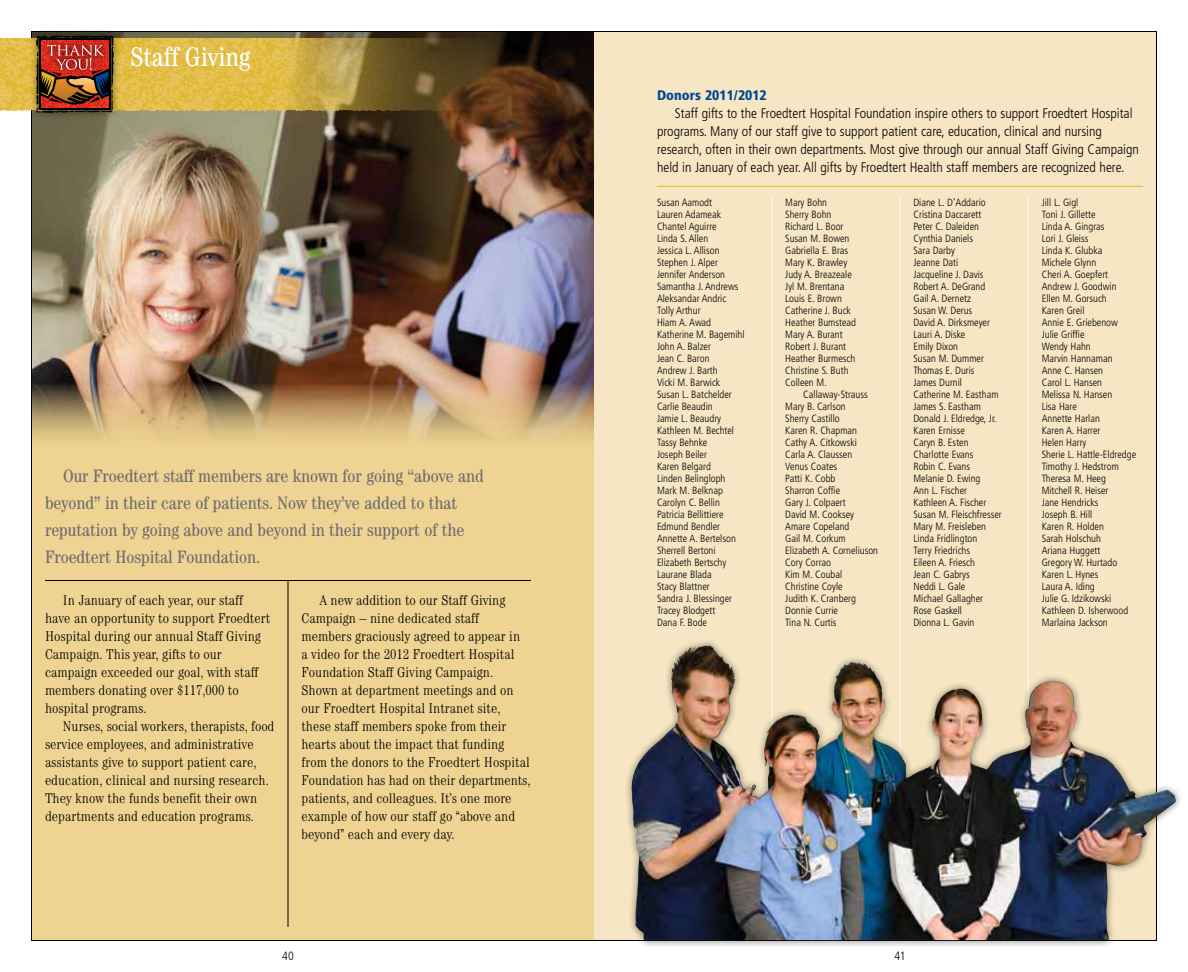
<style>
.page{position:relative;width:1188px;height:972px;background:#fff}
.page>*{position:absolute;margin:0;border:0;box-sizing:border-box;transform-origin:0 0}
.t1{font:condensed 27px "Century";color:#fff}
.t2{font:condensed 18px/27px "Century";color:#6d6e71}
.t3{font:300 condensed 14.25px/18px "Century";color:#000}
.t4{font:300 condensed 13.8px/18px "Frutiger";color:#000}
.t5{font:900 condensed 13.8px "Frutiger";color:#004896}
.t6{font:300 condensed 12px "Frutiger";color:#000}
.t7{font:300 condensed 10.5px/12px "Frutiger";color:#000}
</style>
<div class="page">
<div style="left:594px;top:32px;width:562px;height:908px;background:#f6e6c3"></div>
<div style="left:32px;top:32px;width:562px;height:908px;background:#efd392"></div>
<img style="left:33px;top:33px;width:561px;height:407px">
<img style="left:0;top:38px;width:531px;height:72px">
<div style="left:28px;top:28px;width:94px;height:93px;background:#000;opacity:.5"></div>
<img style="left:35px;top:35px;width:79px;height:78px">
<hr style="left:45px;top:580px;width:486px;height:1px;background:#000">
<hr style="left:288px;top:580px;width:1px;height:347px;background:#000">
<hr style="left:657px;top:186px;width:486px;height:1px;background:#e0b82f">
<hr style="left:1028px;top:198px;width:1px;height:729px;background:#fff">
<hr style="left:771px;top:198px;width:1px;height:729px;background:#fff">
<hr style="left:900px;top:198px;width:1px;height:729px;background:#fff">
<div style="left:624px;top:638px;width:560px;height:310px;background:#000;opacity:.5"></div>
<img style="left:632px;top:645px;width:544px;height:295px">
<h1 class="t1" style="left:130px;top:41px;width:121px">Staff Giving</h1>
<h2 class="t2" style="left:45px;top:462px;width:440px;text-indent:18px">Our Froedtert staff members are known for going “above and beyond” in their care of patients. Now they’ve added to that reputation by going above and beyond in their support of the Froedtert Hospital Foundation.</h2>
<p class="t3" style="left:45px;top:591px;width:227px;text-indent:18px">In January of each year, our staff have an opportunity to support Froedtert Hospital during our annual Staff Giving Campaign. This year, gifts to our campaign exceeded our goal, with staff members donating over $117,000 to hospital programs.</p>
<p class="t3" style="left:45px;top:717px;width:231px;text-indent:18px">Nurses, social workers, therapists, food service employees, and administrative assistants give to support patient care, education, clinical and nursing research.<br>They know the funds benefit their own departments and education programs.</p>
<p class="t3" style="left:302px;top:591px;width:231px;text-indent:18px">A new addition to our Staff Giving Campaign – nine dedicated staff members graciously agreed to appear in<br>a video for the 2012 Froedtert Hospital Foundation Staff Giving Campaign.<br>Shown at department meetings and on our Froedtert Hospital Intranet site, these staff members spoke from their hearts about the impact that funding from the donors to the Froedtert Hospital Foundation has had on their departments, patients, and colleagues. It’s one more example of how our staff go “above and beyond” each and every day.</p>
<h3 class="t5" style="left:657px;top:87px;width:111px">Donors 2011/2012</h3>
<p class="t4" style="left:657px;top:105px;width:483px;text-indent:18px">Staff gifts to the Froedtert Hospital Foundation inspire others to support Froedtert Hospital programs. Many of our staff give to support patient care, education, clinical and nursing research, often in their own departments. Most give through our annual Staff Giving Campaign held in January of each year. All gifts by Froedtert Health staff members are recognized here.</p>
<p class="t7" style="left:657px;top:196px;width:89px">Susan Aamodt<br>Lauren Adameak<br>Chantel Aguirre<br>Linda S. Allen<br>Jessica L. Allison<br>Stephen J. Alper<br>Jennifer Anderson<br>Samantha J. Andrews<br>Aleksandar Andric<br>Tolly Arthur<br>Hiam A. Awad<br>Katherine M. Bagemihl<br>John A. Balzer<br>Jean C. Baron<br>Andrew J. Barth<br>Vicki M. Barwick<br>Susan L. Batchelder<br>Carlie Beaudin<br>Jamie L. Beaudry<br>Kathleen M. Bechtel<br>Tassy Behnke<br>Joseph Beiler<br>Karen Belgard<br>Linden Belingloph<br>Mark M. Belknap<br>Carolyn C. Bellin<br>Patricia Bellittiere<br>Edmund Bendler<br>Annette A. Bertelson<br>Sherrell Bertoni<br>Elizabeth Bertschy<br>Laurane Blada<br>Stacy Blattner<br>Sandra J. Blessinger<br>Tracey Blodgett<br>Dana F. Bode</p>
<p class="t7" style="left:785px;top:196px;width:72px">Mary Bohn<br>Sherry Bohn<br>Richard L. Boor<br>Susan M. Bowen<br>Gabriella E. Bras<br>Mary K. Brawley<br>Judy A. Breazeale<br>Jyl M. Brentana<br>Louis E. Brown<br>Catherine J. Buck<br>Heather Bumstead<br>Mary A. Burant<br>Robert J. Burant<br>Heather Burmesch<br>Christine S. Buth<br>Colleen M.</p>
<p class="t7" style="left:913px;top:196px;width:90px">Diane L. D’Addario<br>Cristina Daccarett<br>Peter C. Daleiden<br>Cynthia Daniels<br>Sara Darby<br>Jeanne Dati<br>Jacqueline J. Davis<br>Robert A. DeGrand<br>Gail A. Dernetz<br>Susan W. Derus<br>David A. Dirksmeyer<br>Lauri A. Diske<br>Emily Dixon<br>Susan M. Dummer<br>Thomas E. Duris<br>James Durnil<br>Catherine M. Eastham<br>James S. Eastham<br>Donald J. Eldredge, Jr.<br>Karen Ernisse<br>Caryn B. Esten<br>Charlotte Evans<br>Robin C. Evans<br>Melanie D. Ewing<br>Ann L. Fischer<br>Kathleen A. Fischer<br>Susan M. Fleischfresser<br>Mary M. Freisleben<br>Linda Fridlington<br>Terry Friedrichs<br>Eileen A. Friesch<br>Jean C. Gabrys<br>Neddi L. Gale<br>Michael Gallagher<br>Rose Gaskell<br>Dionna L. Gavin</p>
<p class="t7" style="left:1042px;top:197px;width:96px">Jill L. Gigl<br>Toni J. Gillette<br>Linda A. Gingras<br>Lori J. Gleiss<br>Linda K. Glubka<br>Michele Glynn<br>Cheri A. Goepfert<br>Andrew J. Goodwin<br>Ellen M. Gorsuch<br>Karen Greil<br>Annie E. Griebenow<br>Julie Griffie<br>Wendy Hahn<br>Marvin Hannaman<br>Anne C. Hansen<br>Carol L. Hansen<br>Melissa N. Hansen<br>Lisa Hare<br>Annette Harlan<br>Karen A. Harrer<br>Helen Harry<br>Sherie L. Hattle-Eldredge<br>Timothy J. Hedstrom<br>Theresa M. Heeg<br>Mitchell R. Heiser<br>Jane Hendricks<br>Joseph B. Hill<br>Karen R. Holden<br>Sarah Holschuh<br>Ariana Huggett<br>Gregory W. Hurtado<br>Karen L. Hynes<br>Laura A. Iding<br>Julie G. Idzikowski<br>Kathleen D. Isherwood<br>Marlaina Jackson</p>
<p class="t7" style="left:785px;top:388px;width:94px;text-indent:18px">Callaway-Strauss<br>Mary B. Carlson<br>Sherry Castillo<br>Karen R. Chapman<br>Cathy A. Citkowski<br>Carla A. Claussen<br>Venus Coates<br>Patti K. Cobb<br>Sharron Coffie<br>Gary J. Colpaert<br>David M. Cooksey<br>Amare Copeland<br>Gail M. Corkum<br>Elizabeth A. Corneliuson<br>Cory Corrao<br>Kim M. Coubal<br>Christine Coyle<br>Judith K. Cranberg<br>Donnie Currie<br>Tina N. Curtis</p>
<p class="t6" style="left:282px;top:949px;width:13px">40</p>
<p class="t6" style="left:894px;top:949px;width:13px">41</p>
</div>
